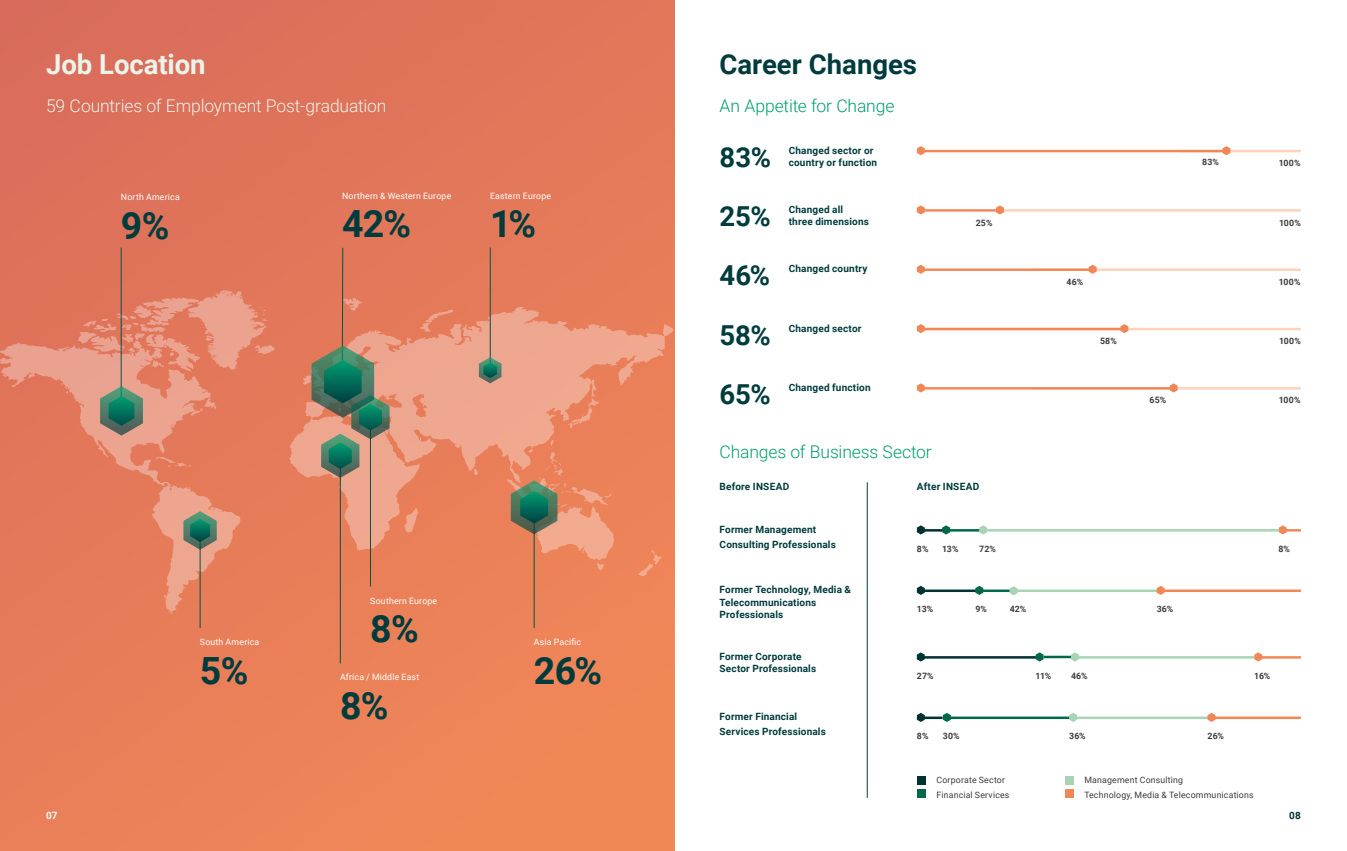
<style>
.page{position:relative;width:1347px;height:851px;background:#fff}
.page>*{position:absolute;margin:0;border:0;box-sizing:border-box;transform-origin:0 0}
.t1{font:700 37.5px "Roboto";color:#003c3d}
.t2{font:700 27.5px "Roboto";color:#003c3d}
.t3{font:700 27.5px "Roboto";letter-spacing:-.005em;color:#e9f4ea}
.t4{font:300 17.5px "Roboto";letter-spacing:-.005em;color:#009f6e}
.t5{font:300 17.5px "Roboto";letter-spacing:-.01em;color:#e9f4ea}
.t6{font:700 10px/12.5px "Roboto";letter-spacing:.015em;color:#003c3d}
.t7{font:700 10px "Roboto";color:#fff}
.t8{font:700 10px "Roboto";color:#003133}
.t9{font:8.75px "Roboto";letter-spacing:.02em;color:#fff}
.t10{font:8.75px/15px "Roboto";letter-spacing:.02em;color:#3c3c3b}
.t11{font:700 8.75px "Roboto";letter-spacing:.015em;color:#3c3c3b}
</style>
<div class="page">
<div style="left:0;top:0;width:673px;height:850px;background:linear-gradient(to right,#e0755a,#eb8158)"></div>
<svg style="left:665px;top:324px;width:8px;height:12px"></svg>
<svg style="left:0;top:343px;width:240px;height:270px;background:#e58165"></svg>
<svg style="left:77px;top:290px;width:198px;height:81px;background:#e48971"></svg>
<svg style="left:200px;top:397px;width:16px;height:14px"></svg>
<svg style="left:155px;top:457px;width:36px;height:10px"></svg>
<svg style="left:453px;top:306px;width:212px;height:165px;background:#ec9577"></svg>
<svg style="left:568px;top:379px;width:31px;height:49px;background:#ec9070"></svg>
<svg style="left:638px;top:549px;width:23px;height:27px"></svg>
<svg style="left:474px;top:468px;width:4px;height:7px"></svg>
<hr style="left:490px;top:248px;width:1px;height:122px;background:#005548">
<hr style="left:121px;top:248px;width:1px;height:160px;background:#005548">
<hr style="left:200px;top:534px;width:1px;height:93px;background:#005548">
<hr style="left:534px;top:506px;width:1px;height:121px;background:#005548">
<hr style="left:370px;top:417px;width:1px;height:169px;background:#005548">
<hr style="left:340px;top:465px;width:1px;height:198px;background:#005548">
<hr style="left:945px;top:529px;width:34px;height:2px;background:#00684b">
<hr style="left:920px;top:529px;width:26px;height:2px;background:#003133">
<hr style="left:987px;top:529px;width:291px;height:2px;background:#a8d4b3">
<hr style="left:1280px;top:529px;width:20px;height:2px;background:#f18757">
<svg style="left:917px;top:525px;width:7px;height:9px"></svg>
<svg style="left:942px;top:525px;width:8px;height:9px"></svg>
<svg style="left:979px;top:525px;width:8px;height:9px"></svg>
<svg style="left:1278px;top:525px;width:8px;height:9px"></svg>
<div style="left:917px;top:775px;width:8px;height:9px;background:#003133"></div>
<div style="left:917px;top:788px;width:8px;height:9px;background:#00684b"></div>
<div style="left:1064px;top:775px;width:9px;height:9px;background:#a8d4b3"></div>
<div style="left:1064px;top:788px;width:9px;height:9px;background:#f18757"></div>
<hr style="left:867px;top:482px;width:1px;height:315px;background:#003c3d">
<hr style="left:920px;top:589px;width:56px;height:3px;background:#003133">
<hr style="left:976px;top:589px;width:33px;height:3px;background:#00684b">
<hr style="left:1016px;top:589px;width:140px;height:3px;background:#a8d4b3">
<hr style="left:1156px;top:589px;width:144px;height:3px;background:#f18757">
<svg style="left:917px;top:585px;width:7px;height:10px"></svg>
<svg style="left:975px;top:585px;width:8px;height:10px"></svg>
<svg style="left:1009px;top:586px;width:8px;height:9px"></svg>
<svg style="left:1156px;top:585px;width:8px;height:10px"></svg>
<hr style="left:1178px;top:150px;width:122px;height:2px;background:#fbd3bb">
<hr style="left:918px;top:150px;width:308px;height:2px;background:#f18757">
<svg style="left:917px;top:146px;width:7px;height:9px"></svg>
<svg style="left:1222px;top:146px;width:8px;height:9px"></svg>
<hr style="left:997px;top:209px;width:303px;height:3px;background:#fbd3bb">
<hr style="left:918px;top:209px;width:79px;height:2px;background:#f18757">
<svg style="left:917px;top:205px;width:7px;height:9px"></svg>
<svg style="left:996px;top:205px;width:8px;height:9px"></svg>
<hr style="left:1032px;top:268px;width:268px;height:3px;background:#fbd3bb">
<hr style="left:918px;top:268px;width:175px;height:3px;background:#f18757">
<svg style="left:917px;top:265px;width:7px;height:9px"></svg>
<svg style="left:1088px;top:265px;width:8px;height:9px"></svg>
<hr style="left:920px;top:328px;width:380px;height:2px;background:#fbd3bb">
<hr style="left:918px;top:328px;width:205px;height:2px;background:#f18757">
<svg style="left:917px;top:324px;width:7px;height:9px"></svg>
<svg style="left:1120px;top:324px;width:8px;height:9px"></svg>
<hr style="left:1032px;top:387px;width:268px;height:2px;background:#fbd3bb">
<hr style="left:918px;top:387px;width:252px;height:2px;background:#f18757">
<svg style="left:917px;top:383px;width:7px;height:9px"></svg>
<svg style="left:1169px;top:383px;width:8px;height:9px"></svg>
<hr style="left:920px;top:656px;width:119px;height:2px;background:#003133">
<hr style="left:1075px;top:656px;width:179px;height:2px;background:#a8d4b3">
<hr style="left:1259px;top:656px;width:41px;height:2px;background:#f18757">
<svg style="left:916px;top:652px;width:8px;height:9px"></svg>
<svg style="left:1035px;top:652px;width:8px;height:9px"></svg>
<svg style="left:1071px;top:652px;width:8px;height:9px"></svg>
<svg style="left:1254px;top:652px;width:8px;height:9px"></svg>
<hr style="left:1043px;top:655px;width:28px;height:3px;background:#00684b">
<hr style="left:1077px;top:716px;width:130px;height:3px;background:#a8d4b3">
<hr style="left:1207px;top:716px;width:93px;height:3px;background:#f18757">
<svg style="left:917px;top:713px;width:7px;height:8px"></svg>
<svg style="left:1069px;top:713px;width:8px;height:8px"></svg>
<svg style="left:1207px;top:713px;width:8px;height:8px"></svg>
<hr style="left:920px;top:716px;width:22px;height:3px;background:#003133">
<hr style="left:948px;top:716px;width:121px;height:3px;background:#00684b">
<svg style="left:943px;top:713px;width:7px;height:8px"></svg>
<svg style="left:183px;top:507px;width:34px;height:42px"></svg>
<svg style="left:507px;top:439px;width:107px;height:131px;background:#d38966"></svg>
<svg style="left:479px;top:357px;width:22px;height:26px"></svg>
<svg style="left:100px;top:386px;width:43px;height:49px;background:#5f846f"></svg>
<svg style="left:289px;top:248px;width:164px;height:302px;background:#d2876b"></svg>
<h2 class="t3" style="left:46px;top:45px;width:161px">Job Location</h2>
<h3 class="t5" style="left:46px;top:93px;width:342px">59 Countries of Employment Post-graduation</h3>
<p class="t9" style="left:121px;top:191px;width:60px">North America</p>
<h1 class="t1" style="left:121px;top:199px;width:50px">9%</h1>
<p class="t9" style="left:342px;top:189px;width:111px">Northern &amp; Western Europe</p>
<h1 class="t1" style="left:342px;top:198px;width:71px">42%</h1>
<p class="t9" style="left:490px;top:189px;width:63px">Eastern Europe</p>
<h1 class="t1" style="left:490px;top:198px;width:48px">1%</h1>
<p class="t7" style="left:46px;top:807px;width:13px">07</p>
<p class="t9" style="left:200px;top:636px;width:61px">South America</p>
<h1 class="t1" style="left:200px;top:644px;width:50px">5%</h1>
<p class="t9" style="left:370px;top:594px;width:68px">Southern Europe</p>
<h1 class="t1" style="left:370px;top:602px;width:50px">8%</h1>
<p class="t9" style="left:340px;top:671px;width:81px">Africa / Middle East</p>
<h1 class="t1" style="left:340px;top:679px;width:50px">8%</h1>
<p class="t9" style="left:534px;top:636px;width:49px">Asia Pacific</p>
<h1 class="t1" style="left:534px;top:644px;width:70px">26%</h1>
<h2 class="t2" style="left:719px;top:45px;width:199px">Career Changes</h2>
<h3 class="t4" style="left:719px;top:93px;width:176px">An Appetite for Change</h3>
<p class="t6" style="left:788px;top:143px;width:86px">Changed sector or</p>
<h2 class="t2" style="left:719px;top:138px;width:53px">83%</h2>
<p class="t6" style="left:788px;top:156px;width:90px">country or function</p>
<p class="t11" style="left:1202px;top:156px;width:18px">83%</p>
<p class="t11" style="left:1278px;top:157px;width:23px">100%</p>
<p class="t6" style="left:788px;top:203px;width:56px">Changed all</p>
<h2 class="t2" style="left:719px;top:197px;width:53px">25%</h2>
<p class="t6" style="left:788px;top:215px;width:82px">three dimensions</p>
<p class="t11" style="left:975px;top:217px;width:18px">25%</p>
<p class="t11" style="left:1279px;top:217px;width:23px">100%</p>
<p class="t6" style="left:788px;top:262px;width:80px">Changed country</p>
<h2 class="t2" style="left:719px;top:256px;width:52px">46%</h2>
<p class="t11" style="left:1066px;top:275px;width:18px">46%</p>
<p class="t11" style="left:1278px;top:275px;width:23px">100%</p>
<h2 class="t2" style="left:719px;top:315px;width:53px">58%</h2>
<h2 class="t2" style="left:719px;top:375px;width:53px">65%</h2>
<p class="t6" style="left:788px;top:321px;width:74px">Changed sector</p>
<p class="t6" style="left:788px;top:380px;width:84px">Changed function</p>
<p class="t11" style="left:1100px;top:334px;width:18px">58%</p>
<p class="t11" style="left:1279px;top:334px;width:23px">100%</p>
<p class="t11" style="left:1149px;top:394px;width:18px">65%</p>
<p class="t11" style="left:1278px;top:394px;width:23px">100%</p>
<h3 class="t4" style="left:719px;top:439px;width:214px">Changes of Business Sector</h3>
<p class="t6" style="left:719px;top:479px;width:71px">Before INSEAD</p>
<p class="t6" style="left:917px;top:479px;width:64px">After INSEAD</p>
<p class="t6" style="left:719px;top:521px;width:118px;line-height:15px">Former Management<br>Consulting Professionals</p>
<p class="t11" style="left:917px;top:542px;width:13px">8%</p>
<p class="t11" style="left:942px;top:542px;width:18px">13%</p>
<p class="t11" style="left:979px;top:542px;width:18px">72%</p>
<p class="t11" style="left:1278px;top:542px;width:13px">8%</p>
<p class="t6" style="left:719px;top:583px;width:133px">Former Technology, Media &amp;<br>Telecommunications<br>Professionals</p>
<p class="t6" style="left:719px;top:649px;width:98px">Former Corporate<br>Sector Professionals</p>
<p class="t6" style="left:719px;top:708px;width:108px;line-height:15px">Former Financial<br>Services Professionals</p>
<p class="t11" style="left:917px;top:603px;width:18px">13%</p>
<p class="t11" style="left:975px;top:603px;width:13px">9%</p>
<p class="t11" style="left:1009px;top:603px;width:18px">42%</p>
<p class="t11" style="left:1156px;top:603px;width:18px">36%</p>
<p class="t11" style="left:916px;top:669px;width:18px">27%</p>
<p class="t11" style="left:1035px;top:669px;width:17px">11%</p>
<p class="t11" style="left:1071px;top:669px;width:18px">46%</p>
<p class="t11" style="left:1254px;top:669px;width:18px">16%</p>
<p class="t11" style="left:917px;top:729px;width:13px">8%</p>
<p class="t11" style="left:943px;top:729px;width:18px">30%</p>
<p class="t11" style="left:1069px;top:729px;width:18px">36%</p>
<p class="t11" style="left:1207px;top:729px;width:18px">26%</p>
<p class="t10" style="left:936px;top:771px;width:75px">Corporate Sector<br>Financial Services</p>
<p class="t10" style="left:1084px;top:771px;width:171px">Management Consulting<br>Technology, Media &amp; Telecommunications</p>
<p class="t8" style="left:1289px;top:807px;width:13px">08</p>
</div>
